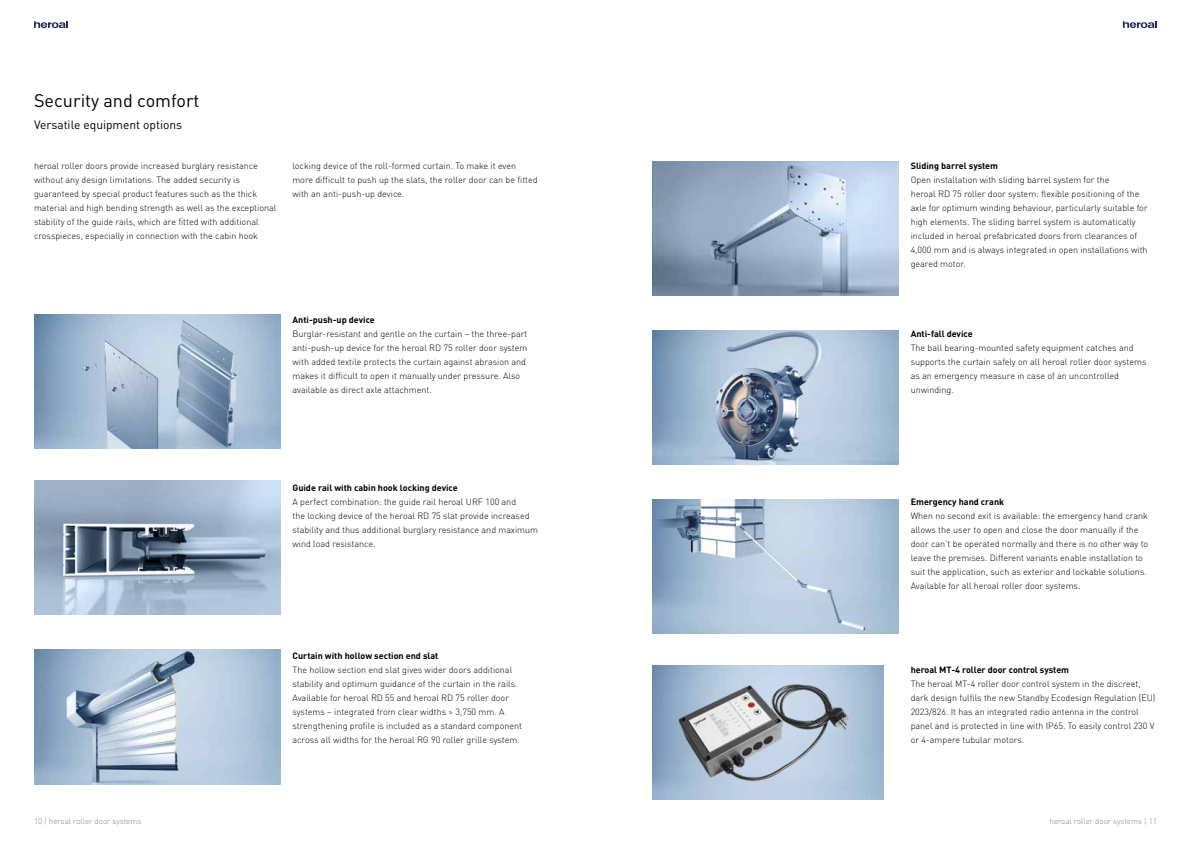
<style>
.page{position:relative;width:1191px;height:842px;background:#fff}
.page>*{position:absolute;margin:0;border:0;box-sizing:border-box;transform-origin:0 0}
.t1{font:18px "DIN Pro";color:#000}
.t2{font:12px "DIN Pro";color:#000}
.t3{font:300 9px/14px "DIN Pro";color:#000}
.t4{font:700 9px "DIN Pro";color:#000}
.t5{font:300 8px "DIN Pro";color:#7d8386}
</style>
<div class="page">
<svg style="left:1123px;top:21px;width:34px;height:7px"></svg>
<svg style="left:34px;top:21px;width:34px;height:7px"></svg>
<img style="left:34px;top:315px;width:246px;height:134px">
<img style="left:34px;top:650px;width:246px;height:134px">
<img style="left:34px;top:480px;width:246px;height:134px">
<img style="left:652px;top:500px;width:246px;height:134px">
<img style="left:652px;top:330px;width:246px;height:134px">
<img style="left:652px;top:162px;width:246px;height:134px">
<img style="left:652px;top:665px;width:231px;height:134px">
<img style="left:671px;top:670px;width:185px;height:124px">
<h1 class="t1" style="left:34px;top:87px;width:167px">Security and comfort</h1>
<h2 class="t2" style="left:34px;top:116px;width:150px">Versatile equipment options</h2>
<p class="t3" style="left:34px;top:157px;width:244px">heroal roller doors provide increased burglary resistance without any design limitations. The added security is guaranteed by special product features such as the thick material and high bending strength as well as the exceptional stability of the guide rails, which are fitted with additional crosspieces, especially in connection with the cabin hook</p>
<p class="t3" style="left:292px;top:158px;width:247px">locking device of the roll-formed curtain. To make it even more difficult to push up the slats, the roller door can be fitted with an anti-push-up device.</p>
<p class="t4" style="left:292px;top:312px;width:84px">Anti-push-up device</p>
<p class="t3" style="left:292px;top:326px;width:236px">Burglar-resistant and gentle on the curtain – the three-part anti-push-up device for the heroal RD 75 roller door system with added textile protects the curtain against abrasion and makes it difficult to open it manually under pressure. Also available as direct axle attachment.</p>
<p class="t4" style="left:292px;top:480px;width:167px">Guide rail with cabin hook locking device</p>
<p class="t3" style="left:292px;top:494px;width:247px">A perfect combination: the guide rail heroal URF 100 and<br>the locking device of the heroal RD 75 slat provide increased stability and thus additional burglary resistance and maximum wind load resistance.</p>
<p class="t4" style="left:292px;top:648px;width:147px">Curtain with hollow section end slat</p>
<p class="t3" style="left:292px;top:661px;width:231px">The hollow section end slat gives wider doors additional stability and optimum guidance of the curtain in the rails.<br>Available for heroal RD 55 and heroal RD 75 roller door systems – integrated from clear widths &gt; 3,750 mm. A strengthening profile is included as a standard component across all widths for the heroal RG 90 roller grille system.</p>
<p class="t4" style="left:910px;top:158px;width:89px">Sliding barrel system</p>
<p class="t3" style="left:910px;top:171px;width:238px">Open installation with sliding barrel system for the<br>heroal RD 75 roller door system: flexible positioning of the axle for optimum winding behaviour, particularly suitable for high elements. The sliding barrel system is automatically included in heroal prefabricated doors from clearances of 4,000 mm and is always integrated in open installations with geared motor.</p>
<p class="t4" style="left:910px;top:326px;width:63px">Anti-fall device</p>
<p class="t3" style="left:910px;top:340px;width:237px">The ball bearing-mounted safety equipment catches and supports the curtain safely on all heroal roller door systems as an emergency measure in case of an uncontrolled unwinding.</p>
<p class="t4" style="left:910px;top:494px;width:95px">Emergency hand crank</p>
<p class="t3" style="left:910px;top:508px;width:239px">When no second exit is available: the emergency hand crank allows the user to open and close the door manually if the door can’t be operated normally and there is no other way to leave the premises. Different variants enable installation to suit the application, such as exterior and lockable solutions.<br>Available for all heroal roller door systems.</p>
<p class="t4" style="left:910px;top:662px;width:160px">heroal MT-4 roller door control system</p>
<p class="t3" style="left:910px;top:675px;width:246px">The heroal MT-4 roller door control system in the discreet, dark design fulfils the new Standby Ecodesign Regulation (EU)<br>2023/826. It has an integrated radio antenna in the control panel and is protected in line with IP65. To easily control 230 V or 4-ampere tubular motors.</p>
<p class="t5" style="left:34px;top:815px;width:109px">10 | heroal roller door systems</p>
<p class="t5" style="left:1049px;top:815px;width:109px">heroal roller door systems | 11</p>
</div>
